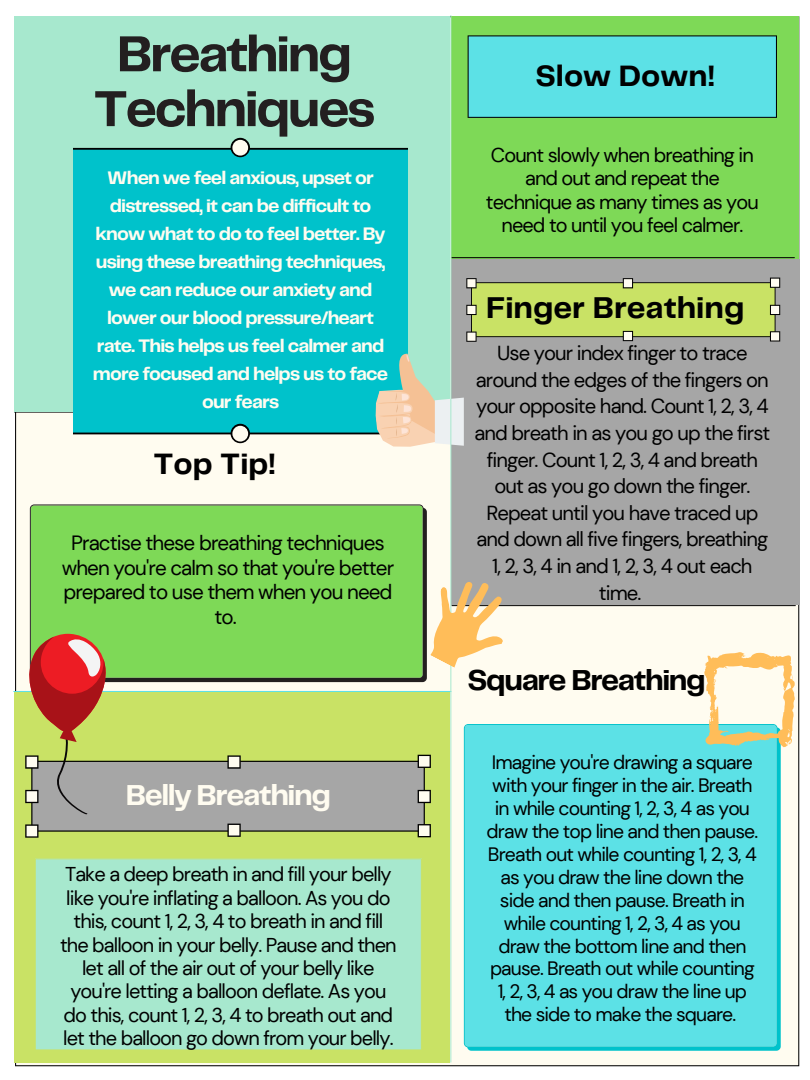
<style>
.page{position:relative;width:810px;height:1080px;background:#fff}
.page>*{position:absolute;margin:0;border:0;box-sizing:border-box;transform-origin:0 0}
.t1{font:700 52.5px/54.9px "Telegraf";letter-spacing:-.045em;color:#231f20;text-align:center}
.t2{font:700 31.25px "Telegraf";color:#000}
.t3{font:700 30.62px "Telegraf";color:#000}
.t4{font:700 30px "Telegraf";letter-spacing:-.045em;color:#000}
.t5{font:700 30px "Telegraf";letter-spacing:-.045em;color:#fffcf0}
.t6{font:20.62px/24.4px "DM Sans";letter-spacing:-.045em;color:#000;text-align:center}
.t7{font:20.25px/26.6px "DM Sans";letter-spacing:-.045em;color:#000;text-align:center}
.t8{font:20px/23.4px "DM Sans";letter-spacing:-.045em;color:#000;text-align:center}
.t9{font:19.38px/23px "DM Sans";letter-spacing:-.045em;color:#000;text-align:center}
.t10{font:700 18.88px/28px "Telegraf";letter-spacing:-.045em;color:#fffcf0;text-align:center}
</style>
<div class="page">
<div style="left:16px;top:17px;width:783px;height:1049px;background:#fffcf0"></div>
<hr style="left:15px;top:17px;width:1px;height:1048px;background:#000">
<hr style="left:798px;top:17px;width:1px;height:1048px;background:#000">
<hr style="left:16px;top:1065px;width:782px;height:1px;background:#000">
<hr style="left:15px;top:412px;width:436px;height:1px;background:#000">
<div style="left:14px;top:16px;width:436px;height:396px;background:#a7e8ce"></div>
<div style="left:451px;top:16px;width:348px;height:244px;background:#7ed957"></div>
<div style="left:451px;top:259px;width:348px;height:346px;background:#a6a6a6"></div>
<hr style="left:452px;top:257px;width:342px;height:1px;background:#000">
<div style="left:30px;top:504px;width:397px;height:62px;background:#7ed957"></div>
<div style="left:14px;top:692px;width:436px;height:370px;background:#c9e265"></div>
<div style="left:35px;top:859px;width:386px;height:191px;background:#a7e8ce"></div>
<hr style="left:35px;top:859px;width:1px;height:190px;background:#c9e265">
<hr style="left:36px;top:1049px;width:385px;height:1px;background:#c9e265">
<div style="left:468px;top:36px;width:308px;height:81px;background:#5ce1e6"></div>
<hr style="left:468px;top:36px;width:1px;height:81px;background:#000">
<hr style="left:776px;top:36px;width:1px;height:81px;background:#000">
<hr style="left:469px;top:117px;width:307px;height:1px;background:#000">
<hr style="left:469px;top:35px;width:307px;height:1px;background:#000">
<svg style="left:466px;top:278px;width:314px;height:64px;background:#bcd06d"></svg>
<hr style="left:452px;top:605px;width:343px;height:1px;background:#000">
<svg style="left:74px;top:138px;width:333px;height:305px;background:#0cc2c9"></svg>
<div style="left:464px;top:724px;width:317px;height:327px;background:#5ce1e6"></div>
<hr style="left:14px;top:691px;width:437px;height:1px;background:#5ce1e6">
<svg style="left:376px;top:353px;width:88px;height:94px"></svg>
<hr style="left:450px;top:15px;width:1px;height:1047px;background:#a7e8ce">
<svg style="left:704px;top:652px;width:91px;height:97px"></svg>
<svg style="left:25px;top:566px;width:498px;height:271px"></svg>
<p class="t1" style="left:94px;top:29px;width:283px">Breathing<br>Techniques</p>
<p class="t10" style="left:93px;top:165px;width:297px">When we feel anxious, upset or distressed, it can be difficult to know what to do to feel better. By using these breathing techniques, we can reduce our anxiety and lower our blood pressure/heart rate. This helps us feel calmer and more focused and helps us to face our fears</p>
<p class="t3" style="left:153px;top:450px;width:124px">Top Tip!</p>
<p class="t6" style="left:62px;top:531px;width:334px">Practise these breathing techniques when you're calm so that you're better prepared to use them when you need to.</p>
<p class="t5" style="left:126px;top:782px;width:207px">Belly Breathing</p>
<p class="t8" style="left:60px;top:863px;width:338px">Take a deep breath in and fill your belly like you're inflating a balloon. As you do this, count 1, 2, 3, 4 to breath in and fill the balloon in your belly. Pause and then let all of the air out of your belly like you're letting a balloon deflate. As you do this, count 1, 2, 3, 4 to breath out and let the balloon go down from your belly.</p>
<p class="t3" style="left:536px;top:62px;width:181px">Slow Down!</p>
<p class="t8" style="left:486px;top:143px;width:275px">Count slowly when breathing in and out and repeat the technique as many times as you need to until you feel calmer.</p>
<p class="t2" style="left:486px;top:295px;width:260px">Finger Breathing</p>
<p class="t7" style="left:474px;top:340px;width:297px">Use your index finger to trace around the edges of the fingers on your opposite hand. Count 1, 2, 3, 4 and breath in as you go up the first finger. Count 1, 2, 3, 4 and breath out as you go down the finger.<br>Repeat until you have traced up and down all five fingers, breathing<br>1, 2, 3, 4 in and 1, 2, 3, 4 out each time.</p>
<p class="t4" style="left:468px;top:668px;width:240px">Square Breathing</p>
<p class="t9" style="left:487px;top:751px;width:273px">Imagine you're drawing a square with your finger in the air. Breath in while counting 1, 2, 3, 4 as you draw the top line and then pause.<br>Breath out while counting 1, 2, 3, 4 as you draw the line down the side and then pause. Breath in while counting 1, 2, 3, 4 as you draw the bottom line and then pause. Breath out while counting<br>1, 2, 3, 4 as you draw the line up the side to make the square.</p>
</div>
